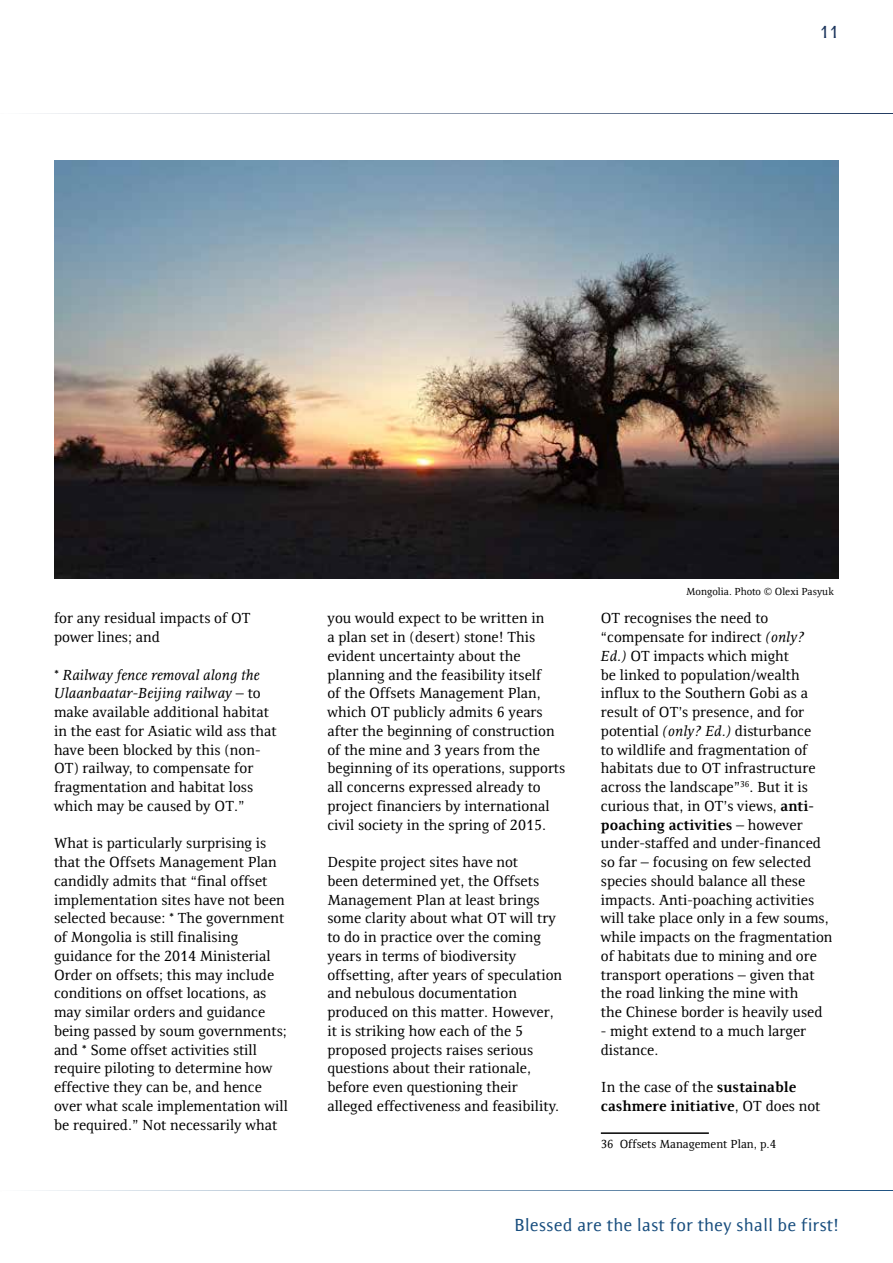
<style>
.page{position:relative;width:893px;height:1263px;background:#fff}
.page>*{position:absolute;margin:0;border:0;box-sizing:border-box;transform-origin:0 0}
.t1{font:18px "Resavska BG Sans";color:#194e7e}
.t2{font:18px "Resavska BG Sans";color:#1c355d}
.t3{font:15px/18.8px "Resavska BG";color:#000}
.t4{font:700 15px/18.8px "Resavska BG";color:#000}
.t5{font:12px "Resavska BG";color:#000}
.t6{font:10.5px "Resavska BG";color:#000}
.s1{font-style:italic}
.s2{font-weight:700}
.s3{font-weight:400}
</style>
<div class="page">
<hr style="left:0;top:113px;width:893px;height:1px;background:#1c355d">
<hr style="left:0;top:1190px;width:893px;height:1px;background:#194e7e">
<hr style="left:601px;top:1132px;width:108px;height:2px;background:#000">
<img style="left:54px;top:161px;width:785px;height:417px">
<p class="t2" style="left:820px;top:22px;width:21px">11</p>
<p class="t3" style="left:54px;top:609px;width:198px">for any residual impacts of OT power lines; and</p>
<p class="t3" style="left:54px;top:665px;width:224px">* <span class="s1">Railway fence removal along the<br>Ulaanbaatar-Beijing railway</span> – to make available additional habitat in the east for Asiatic wild ass that have been blocked by this (non-<br>OT) railway, to compensate for fragmentation and habitat loss which may be caused by OT.”</p>
<p class="t3" style="left:54px;top:834px;width:235px">What is particularly surprising is that the Offsets Management Plan candidly admits that “final offset implementation sites have not been selected because: * The government of Mongolia is still finalising guidance for the 2014 Ministerial Order on offsets; this may include conditions on offset locations, as may similar orders and guidance being passed by soum governments; and * Some offset activities still require piloting to determine how effective they can be, and hence over what scale implementation will be required.” Not necessarily what</p>
<p class="t3" style="left:327px;top:609px;width:240px">you would expect to be written in<br>a plan set in (desert) stone! This evident uncertainty about the planning and the feasibility itself<br>of the Offsets Management Plan, which OT publicly admits 6 years after the beginning of construction of the mine and 3 years from the beginning of its operations, supports all concerns expressed already to project financiers by international civil society in the spring of 2015.</p>
<p class="t3" style="left:327px;top:853px;width:236px">Despite project sites have not<br>been determined yet, the Offsets Management Plan at least brings some clarity about what OT will try to do in practice over the coming years in terms of biodiversity offsetting, after years of speculation and nebulous documentation produced on this matter. However, it is striking how each of the 5 proposed projects raises serious questions about their rationale, before even questioning their alleged effectiveness and feasibility.</p>
<p class="t6" style="left:686px;top:586px;width:149px">Mongolia. Photo © Olexi Pasyuk</p>
<p class="t3" style="left:601px;top:609px;width:233px">OT recognises the need to “compensate for indirect <span class="s1">(only?<br>Ed.)</span> OT impacts which might<br>be linked to population/wealth influx to the Southern Gobi as a result of OT’s presence, and for potential <span class="s1">(only? Ed.)</span> disturbance<br>to wildlife and fragmentation of habitats due to OT infrastructure across the landscape”<sup>36</sup>. But it is curious that, in OT’s views, <span class="s2">anti&shy;poaching activities</span> – however under-staffed and under-financed so far – focusing on few selected species should balance all these impacts. Anti-poaching activities will take place only in a few soums, while impacts on the fragmentation of habitats due to mining and ore transport operations – given that the road linking the mine with<br>the Chinese border is heavily used</p>
<p class="t3" style="left:601px;top:1021px;width:207px">- might extend to a much larger distance.</p>
<p class="t4" style="left:601px;top:1077px;width:221px"><span class="s3">In the case of the</span> sustainable cashmere initiative<span class="s3">, OT does not</span></p>
<p class="t5" style="left:601px;top:1137px;width:177px">36 Offsets Management Plan, p.4</p>
<p class="t1" style="left:514px;top:1215px;width:326px">Blessed are the last for they shall be first!</p>
</div>
